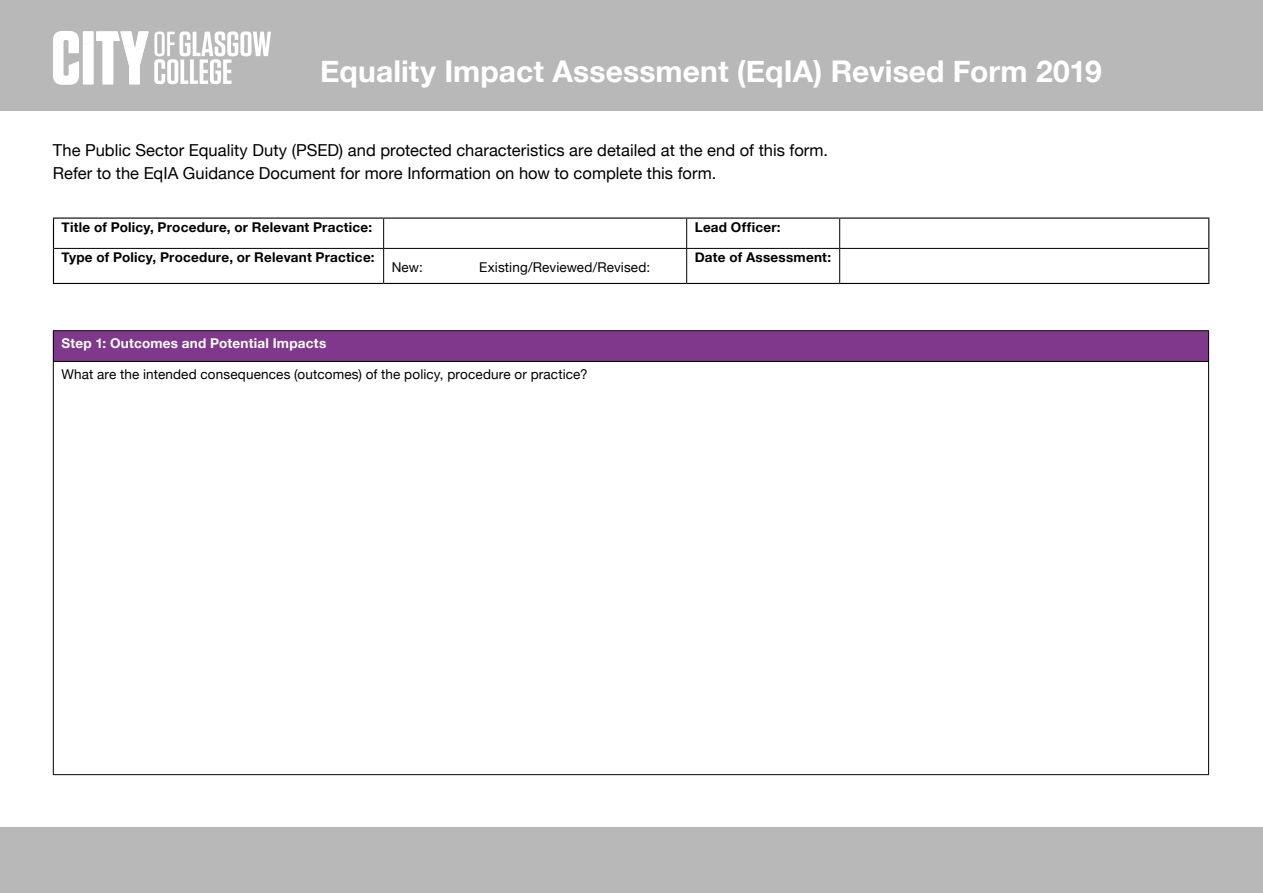
<style>
.page{position:relative;width:1263px;height:893px;background:#fff}
.page>*{position:absolute;margin:0;border:0;box-sizing:border-box;transform-origin:0 0}
.t1{font:700 30px "Helvetica Neue";letter-spacing:.005em;color:#fff}
.t2{font:16.5px/22.5px "Helvetica Neue";color:#000}
.t3{font:700 13.5px "Helvetica Neue";letter-spacing:.015em;color:#000}
.t4{font:13.5px "Helvetica Neue";letter-spacing:.01em;color:#000}
.t5{font:700 13.5px "Helvetica Neue";letter-spacing:.015em;color:#fff}
</style>
<div class="page">
<div style="left:0;top:827px;width:1263px;height:66px;background:#b9b8b8"></div>
<div style="left:0;top:0;width:1263px;height:110px;background:#b9b8b8"></div>
<hr style="left:53px;top:218px;width:331px;height:1px;background:#000">
<svg style="left:53px;top:219px;width:1px;height:29px"></svg>
<hr style="left:384px;top:218px;width:303px;height:1px;background:#000">
<hr style="left:687px;top:218px;width:153px;height:1px;background:#000">
<hr style="left:840px;top:218px;width:369px;height:1px;background:#000">
<svg style="left:1208px;top:219px;width:1px;height:29px"></svg>
<hr style="left:53px;top:248px;width:1px;height:35px;background:#000">
<hr style="left:1208px;top:248px;width:1px;height:35px;background:#000">
<hr style="left:53px;top:283px;width:331px;height:1px;background:#000">
<hr style="left:384px;top:283px;width:303px;height:1px;background:#000">
<hr style="left:687px;top:283px;width:153px;height:1px;background:#000">
<hr style="left:840px;top:283px;width:369px;height:1px;background:#000">
<svg style="left:383px;top:219px;width:1px;height:29px"></svg>
<svg style="left:686px;top:219px;width:1px;height:29px"></svg>
<svg style="left:839px;top:219px;width:1px;height:29px"></svg>
<hr style="left:54px;top:248px;width:330px;height:1px;background:#000">
<hr style="left:384px;top:248px;width:303px;height:1px;background:#000">
<hr style="left:383px;top:249px;width:1px;height:34px;background:#000">
<hr style="left:687px;top:248px;width:153px;height:1px;background:#000">
<hr style="left:686px;top:249px;width:1px;height:34px;background:#000">
<hr style="left:840px;top:248px;width:368px;height:1px;background:#000">
<hr style="left:839px;top:249px;width:1px;height:34px;background:#000">
<div style="left:53px;top:331px;width:1155px;height:30px;background:#80388d"></div>
<hr style="left:53px;top:330px;width:1156px;height:1px;background:#000">
<hr style="left:53px;top:331px;width:1px;height:30px;background:#000">
<hr style="left:1208px;top:331px;width:1px;height:30px;background:#000">
<hr style="left:53px;top:361px;width:1156px;height:1px;background:#000">
<hr style="left:53px;top:362px;width:1px;height:412px;background:#000">
<hr style="left:1208px;top:362px;width:1px;height:412px;background:#000">
<hr style="left:53px;top:774px;width:1156px;height:1px;background:#000">
<svg style="left:53px;top:31px;width:218px;height:54px"></svg>
<h1 class="t1" style="left:320px;top:48px;width:783px">Equality Impact Assessment (EqIA) Revised Form 2019</h1>
<p class="t2" style="left:53px;top:140px;width:777px">The Public Sector Equality Duty (PSED) and protected characteristics are detailed at the end of this form.<br>Refer to the EqIA Guidance Document for more Information on how to complete this form.</p>
<p class="t3" style="left:62px;top:216px;width:312px">Title of Policy, Procedure, or Relevant Practice:</p>
<p class="t3" style="left:695px;top:216px;width:87px">Lead Officer:</p>
<p class="t3" style="left:62px;top:247px;width:314px">Type of Policy, Procedure, or Relevant Practice:</p>
<p class="t4" style="left:392px;top:258px;width:33px">New:</p>
<p class="t4" style="left:479px;top:258px;width:172px">Existing/Reviewed/Revised:</p>
<p class="t3" style="left:695px;top:247px;width:138px">Date of Assessment:</p>
<p class="t5" style="left:61px;top:333px;width:266px">Step 1: Outcomes and Potential Impacts</p>
<p class="t4" style="left:61px;top:364px;width:528px">What are the intended consequences (outcomes) of the policy, procedure or practice?</p>
</div>
